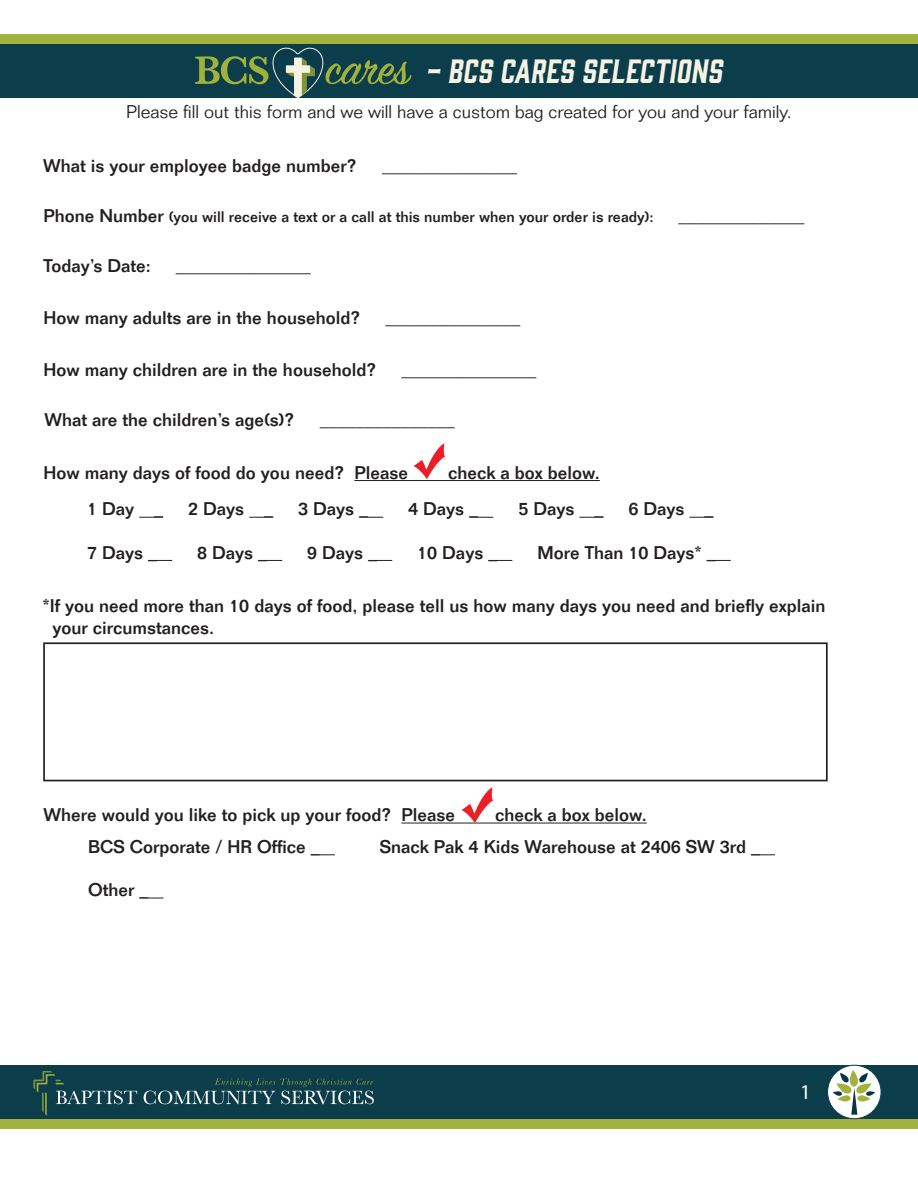
<style>
.page{position:relative;width:918px;height:1188px;background:#fff}
.page>*{position:absolute;margin:0;border:0;box-sizing:border-box;transform-origin:0 0}
.t1{font:italic 31.05px "Gin";color:#f5f2e3}
.t2{font:21px "Myriad Pro";color:#fff}
.t3{font:500 18px/21.6px "Folio Std";color:#231f20}
.t4{font:300 18px "Folio Std";color:#231f20}
.t5{font:500 15px "Folio Std";color:#231f20}
.s1{font-size:18px}
</style>
<div class="page">
<div style="left:0;top:1065px;width:918px;height:60px;background:#0c3d4b"></div>
<div style="left:0;top:1119px;width:918px;height:10px;background:#a1b33c"></div>
<svg style="left:828px;top:1065px;width:53px;height:54px"></svg>
<div style="left:827px;top:1065px;width:54px;height:54px;border:1px solid #0c3d4b;border-radius:50%"></div>
<svg style="left:833px;top:1070px;width:42px;height:45px;background:#c1cdb7"></svg>
<svg style="left:33px;top:1071px;width:104px;height:44px"></svg>
<svg style="left:144px;top:1078px;width:230px;height:26px"></svg>
<div style="left:0;top:38px;width:918px;height:60px;background:#0c3d4b"></div>
<div style="left:0;top:35px;width:918px;height:9px;background:#a1b33c"></div>
<svg style="left:195px;top:47px;width:216px;height:51px"></svg>
<hr style="left:354px;top:480px;width:246px;height:1px;background:#231f20">
<hr style="left:401px;top:823px;width:246px;height:1px;background:#231f20">
<svg style="left:311px;top:854px;width:24px;height:1px"></svg>
<svg style="left:751px;top:854px;width:24px;height:1px"></svg>
<svg style="left:139px;top:898px;width:25px;height:1px"></svg>
<svg style="left:139px;top:517px;width:24px;height:1px"></svg>
<svg style="left:249px;top:517px;width:24px;height:1px"></svg>
<svg style="left:359px;top:517px;width:24px;height:1px"></svg>
<svg style="left:469px;top:517px;width:24px;height:1px"></svg>
<svg style="left:579px;top:517px;width:24px;height:1px"></svg>
<svg style="left:689px;top:517px;width:24px;height:1px"></svg>
<svg style="left:148px;top:560px;width:24px;height:1px"></svg>
<svg style="left:258px;top:560px;width:24px;height:1px"></svg>
<svg style="left:368px;top:560px;width:24px;height:1px"></svg>
<svg style="left:488px;top:560px;width:24px;height:1px"></svg>
<svg style="left:707px;top:560px;width:24px;height:1px"></svg>
<div style="left:43px;top:642px;width:785px;height:139px;border:2px solid #231f20"></div>
<img style="left:413px;top:443px;width:32px;height:36px">
<img style="left:457px;top:787px;width:39px;height:37px">
<h1 class="t1" style="left:426px;top:50px;width:298px">- BCS CARES SELECTIONS</h1>
<p class="t4" style="left:126px;top:101px;width:667px">Please fill out this form and we will have a custom bag created for you and your family.</p>
<p class="t3" style="left:43px;top:154px;width:315px">What is your employee badge number?</p>
<p class="t3" style="left:382px;top:154px;width:137px">_______________</p>
<p class="t5" style="left:44px;top:208px;width:612px"><span class="s1">Phone Number</span> (you will receive a text or a call at this number when your order is ready):</p>
<p class="t3" style="left:679px;top:205px;width:128px">______________</p>
<p class="t3" style="left:44px;top:255px;width:109px">Today’s Date:</p>
<p class="t3" style="left:176px;top:255px;width:136px">_______________</p>
<p class="t3" style="left:44px;top:307px;width:318px">How many adults are in the household?</p>
<p class="t3" style="left:385px;top:307px;width:136px">_______________</p>
<p class="t3" style="left:44px;top:359px;width:334px">How many children are in the household?</p>
<p class="t3" style="left:401px;top:359px;width:136px">_______________</p>
<p class="t3" style="left:45px;top:409px;width:252px">What are the children’s age(s)?</p>
<p class="t3" style="left:320px;top:409px;width:136px">_______________</p>
<p class="t3" style="left:44px;top:462px;width:366px">How many days of food do you need? Please</p>
<p class="t3" style="left:448px;top:462px;width:153px">check a box below.</p>
<p class="t3" style="left:87px;top:498px;width:78px">1 Day _</p>
<p class="t3" style="left:188px;top:498px;width:87px">2 Days _</p>
<p class="t3" style="left:298px;top:498px;width:72px">3 Days _</p>
<p class="t3" style="left:408px;top:498px;width:72px">4 Days _</p>
<p class="t3" style="left:518px;top:498px;width:87px">5 Days _</p>
<p class="t3" style="left:628px;top:498px;width:87px">6 Days _</p>
<p class="t3" style="left:87px;top:542px;width:72px">7 Days _</p>
<p class="t3" style="left:197px;top:542px;width:72px">8 Days _</p>
<p class="t3" style="left:307px;top:542px;width:72px">9 Days _</p>
<p class="t3" style="left:417px;top:542px;width:82px">10 Days _</p>
<p class="t3" style="left:537px;top:542px;width:180px">More Than 10 Days* _</p>
<p class="t3" style="left:53px;top:595px;width:774px;text-indent:-10px">*If you need more than 10 days of food, please tell us how many days you need and briefly explain your circumstances.</p>
<p class="t3" style="left:44px;top:804px;width:413px">Where would you like to pick up your food? Please</p>
<p class="t3" style="left:495px;top:804px;width:153px">check a box below.</p>
<p class="t3" style="left:88px;top:836px;width:233px">BCS Corporate / HR Office _</p>
<p class="t3" style="left:380px;top:836px;width:382px">Snack Pak 4 Kids Warehouse at 2406 SW 3rd _</p>
<p class="t3" style="left:88px;top:879px;width:62px">Other _</p>
<p class="t2" style="left:800px;top:1079px;width:12px">1</p>
</div>
